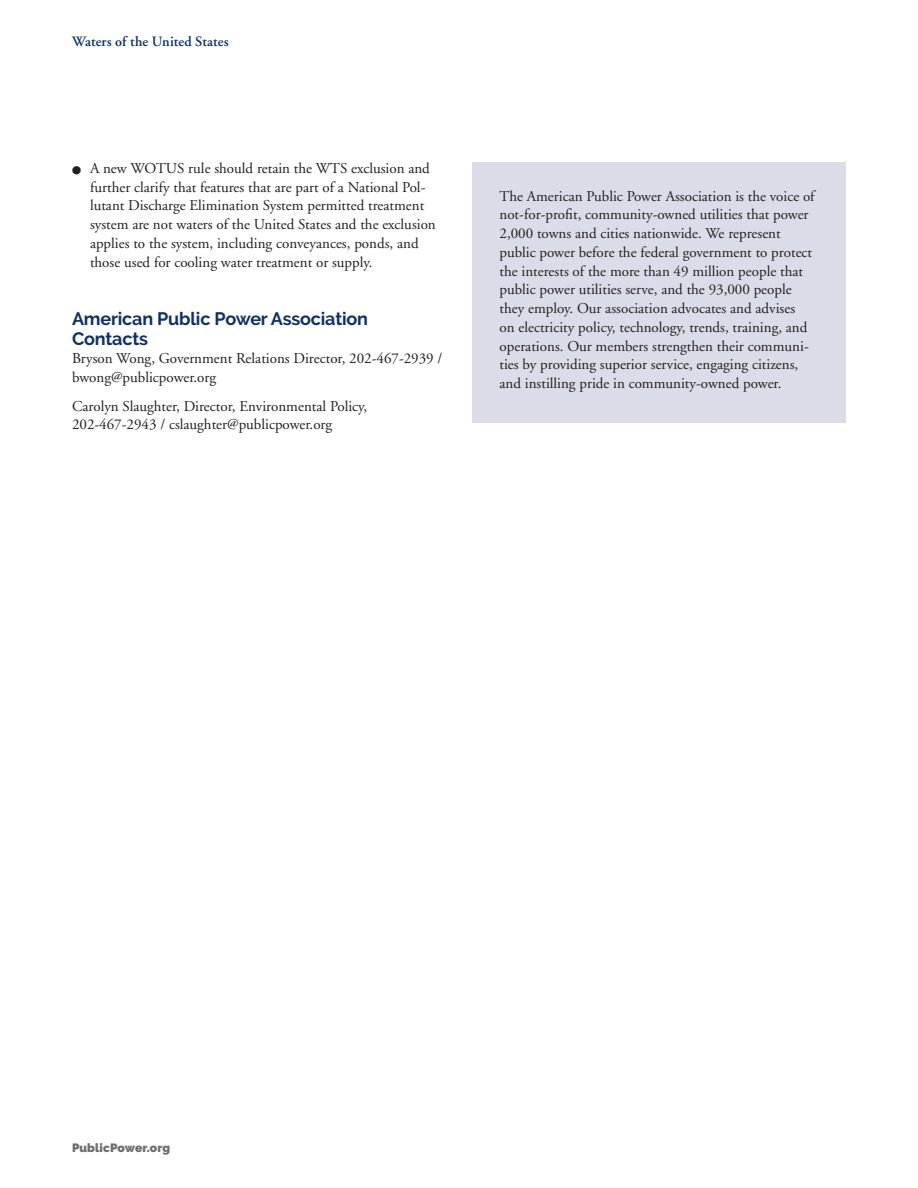
<style>
.page{position:relative;width:918px;height:1188px;background:#fff}
.page>*{position:absolute;margin:0;border:0;box-sizing:border-box;transform-origin:0 0}
.Subhead_1{font:700 18px/19.5px "Raleway";letter-spacing:-.01em;color:#0d3166}
.First_Graph{font:15px/18.8px "Adobe Garamond";color:#231f20}
.Indent_Text{font:15px/18.8px "Adobe Garamond";color:#231f20}
.t1{font:600 14.25px "Adobe Garamond";letter-spacing:.005em;color:#0d3166}
.t2{font:900 12px "Raleway";letter-spacing:.01em;color:#6c6d70}
</style>
<div class="page">
<div style="left:472px;top:162px;width:374px;height:261px;background:#dadde8"></div>
<p class="t1" style="left:72px;top:34px;width:158px">Waters of the United States</p>
<p class="Indent_Text" style="left:90px;top:159px;width:347px;text-indent:-18px">● A new WOTUS rule should retain the WTS exclusion and further clarify that features that are part of a National Pol&shy;lutant Discharge Elimination System permitted treatment system are not waters of the United States and the exclusion applies to the system, including conveyances, ponds, and those used for cooling water treatment or supply.</p>
<p class="Subhead_1" style="left:72px;top:309px;width:298px">American Public Power Association<br>Contacts</p>
<p class="First_Graph" style="left:72px;top:350px;width:372px">Bryson Wong, Government Relations Director, 202-467-2939 / bwong@publicpower.org</p>
<p class="First_Graph" style="left:72px;top:397px;width:297px">Carolyn Slaughter, Director, Environmental Policy,<br>202-467-2943 / cslaughter@publicpower.org</p>
<p class="First_Graph" style="left:500px;top:187px;width:317px">The American Public Power Association is the voice of not-for-profit, community-owned utilities that power 2,000 towns and cities nationwide. We represent public power before the federal government to protect the interests of the more than 49 million people that public power utilities serve, and the 93,000 people they employ. Our association advocates and advises<br>on electricity policy, technology, trends, training, and operations. Our members strengthen their communi&shy;ties by providing superior service, engaging citizens, and instilling pride in community-owned power.</p>
<p class="t2" style="left:72px;top:1140px;width:100px">PublicPower.org</p>
</div>
